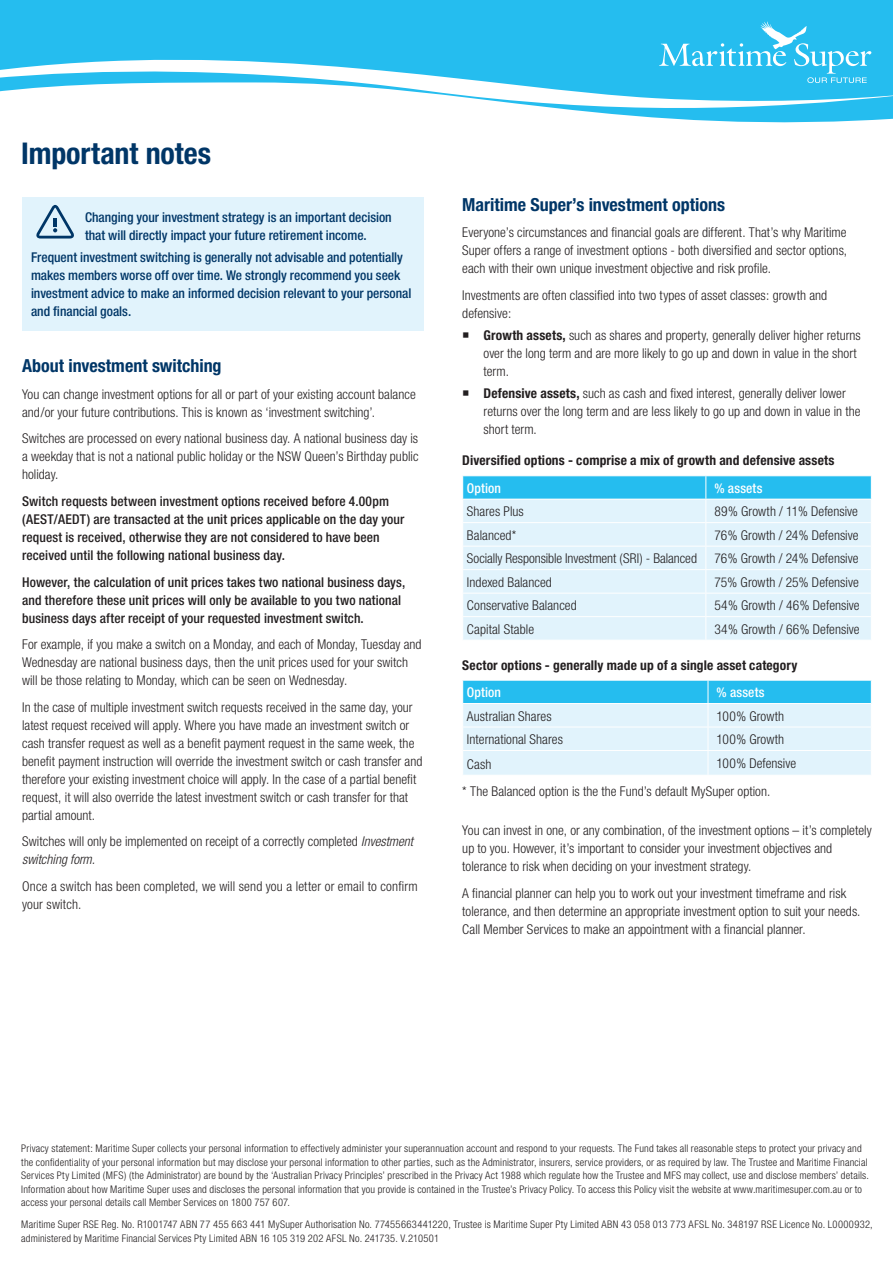
<style>
.page{position:relative;width:893px;height:1263px;background:#fff}
.page>*{position:absolute;margin:0;border:0;box-sizing:border-box;transform-origin:0 0}
.t1{font:700 condensed 30px "Helvetica Neue";letter-spacing:-.005em;color:#003667}
.Subhead{font:700 condensed 18px "Helvetica Neue";color:#003667}
.Head_2{font:300 condensed 13.5px/18px "Helvetica Neue";letter-spacing:.005em;color:#231f20}
.t2{font:500 condensed 13.5px/18px "Helvetica Neue";letter-spacing:.01em;color:#231f20}
.t3{font:500 condensed 13.5px/18px "Helvetica Neue";color:#003667}
.Head_2-2{font:700 condensed 13.5px "Helvetica Neue";letter-spacing:.01em;color:#231f20}
.Head_2-3{font:500 condensed 13.5px "Helvetica Neue";letter-spacing:.01em;color:#fff}
.t4{font:300 condensed 10.5px/13.5px "Helvetica Neue";letter-spacing:.02em;color:#231f20}
.s1{font-style:italic}
.s2{font-weight:700}
</style>
<div class="page">
<svg style="left:0;top:0;width:893px;height:123px;fill:#25bdef"></svg>
<svg style="left:659px;top:21px;width:212px;height:62px;background:#40c5f0"></svg>
<div style="left:22px;top:197px;width:401px;height:134px;background:#e1f3fc"></div>
<svg style="left:36px;top:205px;width:38px;height:33px"></svg>
<svg style="left:462px;top:476px;width:410px;height:164px;background:#c8ecfa"></svg>
<svg style="left:462px;top:680px;width:410px;height:95px;background:#b6e7f9"></svg>
<h1 class="t1" style="left:21px;top:135px;width:191px">Important notes</h1>
<p class="t3" style="left:85px;top:208px;width:308px">Changing your investment strategy is an important decision that will directly impact your future retirement income.</p>
<p class="t3" style="left:31px;top:248px;width:382px">Frequent investment switching is generally not advisable and potentially makes members worse off over time. We strongly recommend you seek investment advice to make an informed decision relevant to your personal and financial goals.</p>
<p class="Subhead" style="left:22px;top:355px;width:201px">About investment switching</p>
<p class="Head_2" style="left:22px;top:385px;width:395px">You can change investment options for all or part of your existing account balance and/or your future contributions. This is known as ‘investment switching’.</p>
<p class="Head_2" style="left:22px;top:430px;width:398px;text-align:justify">Switches are processed on every national business day. A national business day is a weekday that is not a national public holiday or the NSW Queen’s Birthday public holiday.</p>
<p class="t2" style="left:22px;top:492px;width:384px">Switch requests between investment options received before 4.00pm (AEST/AEDT) are transacted at the unit prices applicable on the day your request is received, otherwise they are not considered to have been received until the following national business day.</p>
<p class="t2" style="left:22px;top:572px;width:385px">However, the calculation of unit prices takes two national business days, and therefore these unit prices will only be available to you two national business days after receipt of your requested investment switch.</p>
<p class="Head_2" style="left:22px;top:635px;width:401px">For example, if you make a switch on a Monday, and each of Monday, Tuesday and<br>Wednesday are national business days, then the unit prices used for your switch will be those relating to Monday, which can be seen on Wednesday.</p>
<p class="Head_2" style="left:22px;top:698px;width:402px">In the case of multiple investment switch requests received in the same day, your latest request received will apply. Where you have made an investment switch or cash transfer request as well as a benefit payment request in the same week, the benefit payment instruction will override the investment switch or cash transfer and therefore your existing investment choice will apply. In the case of a partial benefit request, it will also override the latest investment switch or cash transfer for that partial amount.</p>
<p class="Head_2" style="left:22px;top:832px;width:393px">Switches will only be implemented on receipt of a correctly completed <span class="s1">Investment switching form.</span></p>
<p class="Head_2" style="left:22px;top:877px;width:397px">Once a switch has been completed, we will send you a letter or email to confirm your switch.</p>
<p class="Subhead" style="left:462px;top:194px;width:264px">Maritime Super’s investment options</p>
<p class="Head_2" style="left:462px;top:223px;width:386px;text-align:justify">Everyone’s circumstances and financial goals are different. That’s why Maritime Super offers a range of investment options - both diversified and sector options, each with their own unique investment objective and risk profile.</p>
<p class="Head_2" style="left:462px;top:286px;width:366px">Investments are often classified into two types of asset classes: growth and defensive:</p>
<p class="Head_2" style="left:484px;top:326px;width:379px"><span class="s2">Growth assets,</span> such as shares and property, generally deliver higher returns over the long term and are more likely to go up and down in value in the short term.</p>
<p class="Head_2" style="left:484px;top:384px;width:378px"><span class="s2">Defensive assets,</span> such as cash and fixed interest, generally deliver lower returns over the long term and are less likely to go up and down in value in the short term.</p>
<p class="Head_2-2" style="left:462px;top:452px;width:374px">Diversified options - comprise a mix of growth and defensive assets</p>
<p class="Head_2-3" style="left:467px;top:480px;width:36px">Option</p>
<p class="Head_2-3" style="left:714px;top:480px;width:50px">% assets</p>
<p class="Head_2" style="left:467px;top:502px;width:58px">Shares Plus</p>
<p class="Head_2" style="left:714px;top:502px;width:145px">89% Growth / 11% Defensive</p>
<p class="Head_2" style="left:467px;top:526px;width:51px">Balanced*</p>
<p class="Head_2" style="left:714px;top:526px;width:146px">76% Growth / 24% Defensive</p>
<p class="Head_2" style="left:467px;top:549px;width:232px">Socially Responsible Investment (SRI) - Balanced</p>
<p class="Head_2" style="left:714px;top:549px;width:146px">76% Growth / 24% Defensive</p>
<p class="Head_2" style="left:467px;top:573px;width:86px">Indexed Balanced</p>
<p class="Head_2" style="left:714px;top:573px;width:146px">75% Growth / 25% Defensive</p>
<p class="Head_2" style="left:467px;top:596px;width:111px">Conservative Balanced</p>
<p class="Head_2" style="left:714px;top:596px;width:147px">54% Growth / 46% Defensive</p>
<p class="Head_2" style="left:467px;top:620px;width:69px">Capital Stable</p>
<p class="Head_2" style="left:714px;top:620px;width:147px">34% Growth / 66% Defensive</p>
<p class="Head_2-2" style="left:462px;top:656px;width:337px">Sector options - generally made up of a single asset category</p>
<p class="Head_2-3" style="left:467px;top:684px;width:36px">Option</p>
<p class="Head_2-3" style="left:716px;top:684px;width:50px">% assets</p>
<p class="Head_2" style="left:467px;top:707px;width:86px">Australian Shares</p>
<p class="Head_2" style="left:716px;top:707px;width:69px">100% Growth</p>
<p class="Head_2" style="left:467px;top:730px;width:98px">International Shares</p>
<p class="Head_2" style="left:716px;top:730px;width:69px">100% Growth</p>
<p class="Head_2" style="left:467px;top:755px;width:26px">Cash</p>
<p class="Head_2" style="left:716px;top:754px;width:81px">100% Defensive</p>
<p class="Head_2" style="left:462px;top:782px;width:309px">* The Balanced option is the the Fund’s default MySuper option.</p>
<p class="Head_2" style="left:462px;top:821px;width:411px">You can invest in one, or any combination, of the investment options – it’s completely up to you. However, it’s important to consider your investment objectives and tolerance to risk when deciding on your investment strategy.</p>
<p class="Head_2" style="left:462px;top:884px;width:400px">A financial planner can help you to work out your investment timeframe and risk tolerance, and then determine an appropriate investment option to suit your needs.<br>Call Member Services to make an appointment with a financial planner.</p>
<p class="t4" style="left:21px;top:1142px;width:849px">Privacy statement: Maritime Super collects your personal information to effectively administer your superannuation account and respond to your requests. The Fund takes all reasonable steps to protect your privacy and the confidentiality of your personal information but may disclose your personal information to other parties, such as the Administrator, insurers, service providers, or as required by law. The Trustee and Maritime Financial Services Pty Limited (MFS) (the Administrator) are bound by the ‘Australian Privacy Principles’ prescribed in the Privacy Act 1988 which regulate how the Trustee and MFS may collect, use and disclose members’ details.<br>Information about how Maritime Super uses and discloses the personal information that you provide is contained in the Trustee’s Privacy Policy. To access this Policy visit the website at www.maritimesuper.com.au or to access your personal details call Member Services on 1800 757 607.</p>
<p class="t4" style="left:21px;top:1218px;width:853px">Maritime Super RSE Reg. No. R1001747 ABN 77 455 663 441 MySuper Authorisation No. 77455663441220, Trustee is Maritime Super Pty Limited ABN 43 058 013 773 AFSL No. 348197 RSE Licence No. L0000932, administered by Maritime Financial Services Pty Limited ABN 16 105 319 202 AFSL No. 241735. V.210501</p>
</div>
